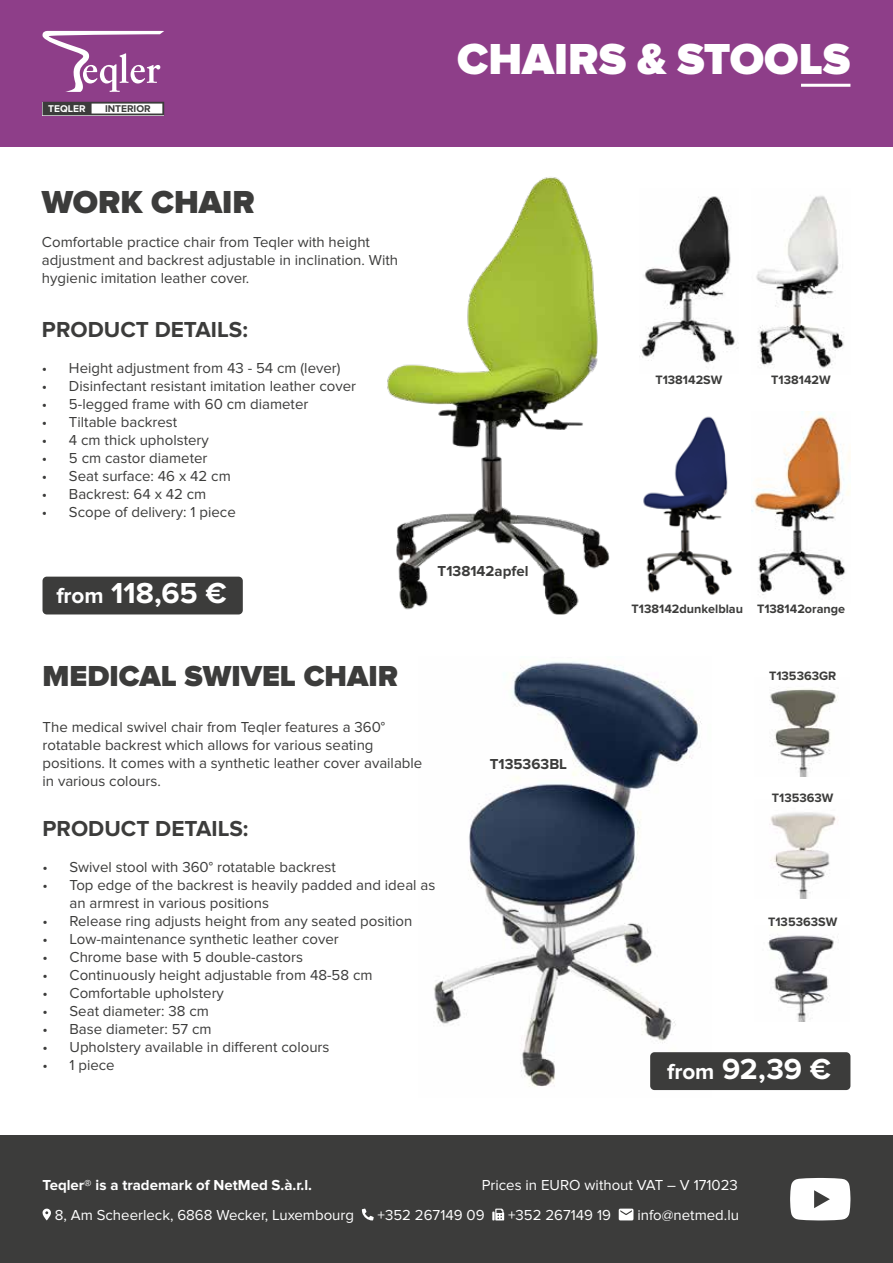
<style>
.page{position:relative;width:893px;height:1263px;background:#fff}
.page>*{position:absolute;margin:0;border:0;box-sizing:border-box;transform-origin:0 0}
.t1{font:900 45px "Proxima Nova";color:#fff}
.t2{font:900 33px "Proxima Nova";color:#3c3c3b}
.t3{font:700 30px "Proxima Nova";letter-spacing:-.01em;color:#fff}
.t4{font:900 30px "Proxima Nova";color:#3c3c3b}
.t5{font:700 22.5px "Proxima Nova";color:#3c3c3b}
.t6{font:15px/18px "Proxima Nova";color:#3c3c3b}
.t7{font:15px "Proxima Nova";color:#fff}
.t8{font:700 15px "Proxima Nova";color:#fff}
.t9{font:700 15px "Proxima Nova";color:#3c3c3b}
.t10{font:700 12.6px "Proxima Nova";color:#3c3c3b}
.t11{font:700 10.2px "Proxima Nova";color:#3c3c3b}
.t12{font:700 10.2px "Proxima Nova";color:#fff}
.s1{font-size:22.5px}
</style>
<div class="page">
<div style="left:0;top:1135px;width:893px;height:128px;background:#3c3c3b"></div>
<svg style="left:42px;top:1208px;width:9px;height:12px"></svg>
<svg style="left:362px;top:1208px;width:12px;height:12px"></svg>
<svg style="left:492px;top:1208px;width:12px;height:12px"></svg>
<svg style="left:619px;top:1208px;width:14px;height:12px"></svg>
<svg style="left:790px;top:1178px;width:60px;height:42px"></svg>
<div style="left:0;top:0;width:893px;height:146px;background:#8e3e89"></div>
<hr style="left:801px;top:84px;width:49px;height:3px;background:#fff">
<svg style="left:42px;top:31px;width:122px;height:61px"></svg>
<svg style="left:43px;top:102px;width:121px;height:13px"></svg>
<img style="left:434px;top:661px;width:278px;height:430px">
<img style="left:770px;top:689px;width:68px;height:87px">
<img style="left:769px;top:812px;width:67px;height:87px">
<img style="left:768px;top:934px;width:66px;height:87px">
<img style="left:756px;top:196px;width:88px;height:172px">
<img style="left:752px;top:411px;width:98px;height:185px">
<img style="left:639px;top:196px;width:99px;height:167px">
<img style="left:643px;top:416px;width:90px;height:179px">
<img style="left:387px;top:177px;width:223px;height:437px">
<div style="left:43px;top:577px;width:200px;height:37px;background:#3c3c3b;border-radius:4px"></div>
<div style="left:650px;top:1052px;width:200px;height:38px;background:#3c3c3b;border-radius:4px"></div>
<p class="t12" style="left:48px;top:103px;width:39px">TEQLER</p>
<p class="t11" style="left:105px;top:103px;width:47px">INTERIOR</p>
<h2 class="t2" style="left:42px;top:183px;width:214px">WORK CHAIR</h2>
<p class="t6" style="left:42px;top:233px;width:358px">Comfortable practice chair from Teqler with height adjustment and backrest adjustable in inclination. With hygienic imitation leather cover.</p>
<h3 class="t5" style="left:42px;top:317px;width:208px">PRODUCT DETAILS:</h3>
<p class="t6" style="left:42px;top:359px;width:300px">• Height adjustment from 43 - 54 cm (lever)</p>
<p class="t6" style="left:42px;top:377px;width:316px">• Disinfectant resistant imitation leather cover</p>
<p class="t6" style="left:42px;top:395px;width:268px">• 5-legged frame with 60 cm diameter</p>
<p class="t6" style="left:42px;top:413px;width:137px">• Tiltable backrest</p>
<p class="t6" style="left:42px;top:431px;width:168px">• 4 cm thick upholstery</p>
<p class="t6" style="left:42px;top:449px;width:167px">• 5 cm castor diameter</p>
<p class="t6" style="left:42px;top:467px;width:190px">• Seat surface: 46 x 42 cm</p>
<p class="t6" style="left:42px;top:485px;width:166px">• Backrest: 64 x 42 cm</p>
<p class="t6" style="left:42px;top:503px;width:195px">• Scope of delivery: 1 piece</p>
<h3 class="t3" style="left:56px;top:576px;width:172px"><span class="s1">from</span> 118,65 €</h3>
<h3 class="t4" style="left:43px;top:659px;width:357px">MEDICAL SWIVEL CHAIR</h3>
<h1 class="t1" style="left:457px;top:33px;width:395px">CHAIRS &amp; STOOLS</h1>
<p class="t9" style="left:438px;top:562px;width:92px">T138142apfel</p>
<p class="t10" style="left:655px;top:372px;width:69px">T138142SW</p>
<p class="t10" style="left:771px;top:373px;width:61px">T138142W</p>
<p class="t10" style="left:632px;top:602px;width:113px">T138142dunkelblau</p>
<p class="t10" style="left:757px;top:602px;width:90px">T138142orange</p>
<p class="t10" style="left:769px;top:668px;width:69px">T135363GR</p>
<p class="t6" style="left:43px;top:718px;width:381px">The medical swivel chair from Teqler features a 360° rotatable backrest which allows for various seating positions. It comes with a synthetic leather cover available in various colours.</p>
<h3 class="t5" style="left:43px;top:815px;width:208px">PRODUCT DETAILS:</h3>
<p class="t6" style="left:43px;top:858px;width:295px">• Swivel stool with 360° rotatable backrest</p>
<p class="t6" style="left:70px;top:876px;width:367px;text-indent:-27px">• Top edge of the backrest is heavily padded and ideal as an armrest in various positions</p>
<p class="t6" style="left:43px;top:912px;width:371px">• Release ring adjusts height from any seated position</p>
<p class="t6" style="left:43px;top:930px;width:298px">• Low-maintenance synthetic leather cover</p>
<p class="t6" style="left:43px;top:948px;width:262px">• Chrome base with 5 double-castors</p>
<p class="t6" style="left:43px;top:966px;width:332px">• Continuously height adjustable from 48-58 cm</p>
<p class="t6" style="left:43px;top:984px;width:183px">• Comfortable upholstery</p>
<p class="t6" style="left:43px;top:1002px;width:168px">• Seat diameter: 38 cm</p>
<p class="t6" style="left:43px;top:1020px;width:171px">• Base diameter: 57 cm</p>
<p class="t6" style="left:43px;top:1038px;width:288px">• Upholstery available in different colours</p>
<p class="t6" style="left:43px;top:1056px;width:74px">• 1 piece</p>
<p class="t9" style="left:490px;top:755px;width:79px">T135363BL</p>
<p class="t10" style="left:772px;top:791px;width:63px">T135363W</p>
<p class="t10" style="left:768px;top:914px;width:71px">T135363SW</p>
<h3 class="t3" style="left:667px;top:1052px;width:165px"><span class="s1">from</span> 92,39 €</h3>
<p class="t8" style="left:43px;top:1176px;width:271px">Teqler® is a trademark of NetMed S.à.r.l.</p>
<p class="t7" style="left:55px;top:1207px;width:301px">8, Am Scheerleck, 6868 Wecker, Luxembourg</p>
<p class="t7" style="left:378px;top:1207px;width:109px">+352 267149 09</p>
<p class="t7" style="left:508px;top:1207px;width:104px">+352 267149 19</p>
<p class="t7" style="left:637px;top:1207px;width:103px">info@netmed.lu</p>
<p class="t7" style="left:482px;top:1176px;width:258px">Prices in EURO without VAT – V 171023</p>
</div>
